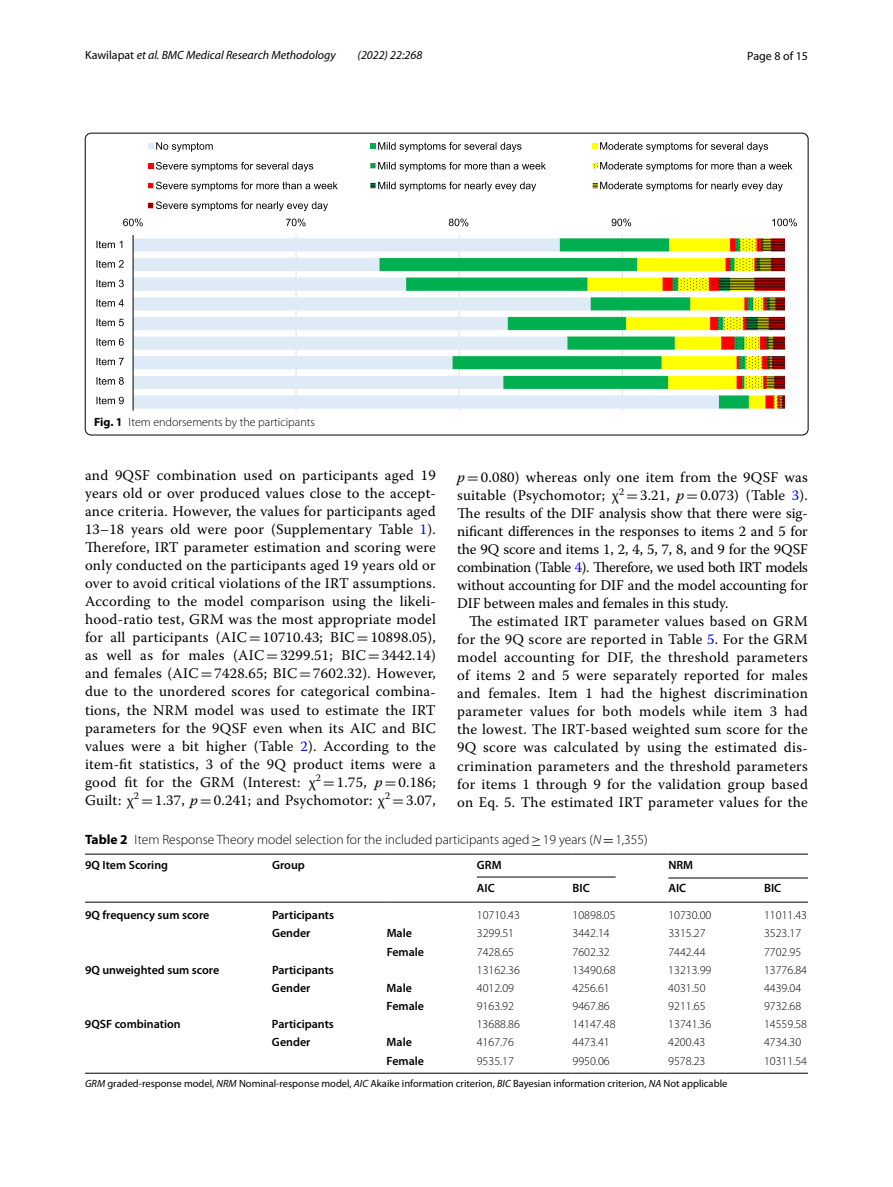
<style>
.page{position:relative;width:893px;height:1187px;background:#fff}
.page>*{position:absolute;margin:0;border:0;box-sizing:border-box;transform-origin:0 0}
.t1{font:14.7px/18px "Warnock Pro";letter-spacing:.015em;color:#000;text-align:justify}
.t2{font:300 13.5px "Myriad Pro";color:#000}
.t3{font:300 12px "Myriad Pro";color:#000}
.t4{font:600 12px "Myriad Pro";color:#000}
.t5{font:italic 12px "Myriad Pro";color:#000}
.t6{font:12px "Myriad Pro";color:#000}
.t7{font:10.5px "Myriad Pro";color:#000}
.s1{font-style:normal}
.s2{font-weight:700}
.s3{color:#00f}
.s4{font-family:"MTSY"}
.s5{font-style:italic}
.s6{font-family:"MTSY";font-weight:400}
</style>
<div class="page">
<img style="left:133px;top:163px;width:652px;height:248px">
<hr style="left:133px;top:235px;width:1px;height:175px;background:#000">
<svg style="left:123px;top:218px;width:20px;height:8px"></svg>
<svg style="left:286px;top:218px;width:20px;height:8px"></svg>
<svg style="left:449px;top:218px;width:19px;height:8px"></svg>
<svg style="left:612px;top:218px;width:19px;height:8px"></svg>
<svg style="left:772px;top:218px;width:25px;height:8px"></svg>
<svg style="left:96px;top:241px;width:26px;height:7px"></svg>
<svg style="left:96px;top:260px;width:28px;height:8px"></svg>
<svg style="left:96px;top:279px;width:28px;height:8px"></svg>
<svg style="left:96px;top:299px;width:28px;height:8px"></svg>
<svg style="left:96px;top:319px;width:28px;height:7px"></svg>
<svg style="left:96px;top:338px;width:28px;height:8px"></svg>
<svg style="left:96px;top:358px;width:28px;height:7px"></svg>
<svg style="left:96px;top:377px;width:28px;height:8px"></svg>
<svg style="left:96px;top:396px;width:28px;height:8px"></svg>
<svg style="left:148px;top:142px;width:65px;height:10px"></svg>
<svg style="left:370px;top:142px;width:151px;height:10px"></svg>
<svg style="left:592px;top:142px;width:176px;height:10px"></svg>
<svg style="left:148px;top:162px;width:165px;height:10px"></svg>
<svg style="left:378px;top:162px;width:168px;height:10px"></svg>
<svg style="left:600px;top:162px;width:192px;height:10px"></svg>
<svg style="left:156px;top:182px;width:182px;height:9px"></svg>
<svg style="left:378px;top:182px;width:158px;height:9px"></svg>
<svg style="left:600px;top:182px;width:183px;height:9px"></svg>
<svg style="left:156px;top:201px;width:172px;height:10px"></svg>
<hr style="left:85px;top:853px;width:187px;height:1px;background:#000">
<hr style="left:85px;top:901px;width:187px;height:1px;background:#000">
<hr style="left:272px;top:853px;width:115px;height:1px;background:#000">
<hr style="left:387px;top:853px;width:90px;height:1px;background:#000">
<hr style="left:272px;top:901px;width:115px;height:1px;background:#000">
<hr style="left:387px;top:901px;width:90px;height:1px;background:#000">
<hr style="left:477px;top:853px;width:96px;height:1px;background:#000">
<hr style="left:573px;top:853px;width:95px;height:1px;background:#000">
<hr style="left:668px;top:853px;width:96px;height:1px;background:#000">
<hr style="left:764px;top:853px;width:44px;height:1px;background:#000">
<hr style="left:477px;top:901px;width:96px;height:1px;background:#000">
<hr style="left:573px;top:901px;width:95px;height:1px;background:#000">
<hr style="left:668px;top:901px;width:96px;height:1px;background:#000">
<hr style="left:764px;top:901px;width:44px;height:1px;background:#000">
<hr style="left:85px;top:1072px;width:187px;height:1px;background:#000">
<hr style="left:272px;top:1072px;width:115px;height:1px;background:#000">
<hr style="left:387px;top:1072px;width:90px;height:1px;background:#000">
<hr style="left:477px;top:1072px;width:96px;height:1px;background:#000">
<hr style="left:573px;top:1072px;width:95px;height:1px;background:#000">
<hr style="left:668px;top:1072px;width:96px;height:1px;background:#000">
<hr style="left:764px;top:1072px;width:44px;height:1px;background:#000">
<hr style="left:477px;top:876px;width:139px;height:1px;background:#000">
<hr style="left:668px;top:877px;width:140px;height:1px;background:#000">
<p class="t5" style="left:85px;top:48px;width:252px"><span class="s1">Kawilapat</span> et al. BMC Medical Research Methodology</p>
<p class="t5" style="left:358px;top:48px;width:66px">(2022) 22:268</p>
<p class="t6" style="left:747px;top:48px;width:62px">Page 8 of 15</p>
<p class="t3" style="left:94px;top:415px;width:222px"><span class="s2">Fig. 1</span> Item endorsements by the participants</p>
<p class="t1" style="left:85px;top:466px;width:352px">and 9QSF combination used on participants aged 19 years old or over produced values close to the accept&shy;ance criteria. However, the values for participants aged 13–18 years old were poor (Supplementary Table <span class="s3">1</span>).<br>Therefore, IRT parameter estimation and scoring were only conducted on the participants aged 19 years old or over to avoid critical violations of the IRT assumptions.<br>According to the model comparison using the likeli&shy;hood-ratio test, GRM was the most appropriate model for all participants (AIC<span class="s4">=</span>10710.43; BIC<span class="s4">=</span>10898.05), as well as for males (AIC<span class="s4">=</span>3299.51; BIC<span class="s4">=</span>3442.14) and females (AIC<span class="s4">=</span>7428.65; BIC<span class="s4">=</span>7602.32). However, due to the unordered scores for categorical combina&shy;tions, the NRM model was used to estimate the IRT parameters for the 9QSF even when its AIC and BIC values were a bit higher (Table <span class="s3">2</span>). According to the item-fit statistics, 3 of the 9Q product items were a good fit for the GRM (Interest: χ<sup>2</sup> <span class="s4">=</span>1.75, <span class="s5">p</span><span class="s4">=</span>0.186; Guilt: χ<sup>2</sup> <span class="s4">=</span>1.37, <span class="s5">p</span><span class="s4">=</span>0.241; and Psychomotor: χ<sup>2</sup> <span class="s4">=</span>3.07,</p>
<p class="t1" style="left:457px;top:468px;width:352px"><span class="s5">p</span><span class="s4">=</span>0.080) whereas only one item from the 9QSF was suitable (Psychomotor; χ<sup>2</sup> <span class="s4">=</span>3.21, <span class="s5">p</span><span class="s4">=</span>0.073) (Table <span class="s3">3</span>).<br>The results of the DIF analysis show that there were sig&shy;nificant differences in the responses to items 2 and 5 for the 9Q score and items 1, 2, 4, 5, 7, 8, and 9 for the 9QSF combination (Table <span class="s3">4</span>). Therefore, we used both IRT models without accounting for DIF and the model accounting for DIF between males and females in this study.</p>
<p class="t1" style="left:457px;top:612px;width:352px;text-indent:12px">The estimated IRT parameter values based on GRM for the 9Q score are reported in Table <span class="s3">5</span>. For the GRM model accounting for DIF, the threshold parameters of items 2 and 5 were separately reported for males and females. Item 1 had the highest discrimination parameter values for both models while item 3 had the lowest. The IRT-based weighted sum score for the 9Q score was calculated by using the estimated dis&shy;crimination parameters and the threshold parameters for items 1 through 9 for the validation group based on Eq. 5. The estimated IRT parameter values for the</p>
<p class="t2" style="left:85px;top:832px;width:564px"><span class="s2">Table 2</span> Item Response Theory model selection for the included participants aged<span class="s6">≥</span>19 years (<span class="s5">N</span><span class="s6">=</span>1,355)</p>
<p class="t4" style="left:85px;top:856px;width:85px">9Q Item Scoring</p>
<p class="t4" style="left:272px;top:856px;width:34px">Group</p>
<p class="t4" style="left:477px;top:856px;width:26px">GRM</p>
<p class="t4" style="left:668px;top:856px;width:26px">NRM</p>
<p class="t4" style="left:477px;top:880px;width:19px">AIC</p>
<p class="t4" style="left:573px;top:880px;width:19px">BIC</p>
<p class="t4" style="left:668px;top:880px;width:19px">AIC</p>
<p class="t4" style="left:764px;top:880px;width:19px">BIC</p>
<p class="t4" style="left:85px;top:907px;width:126px">9Q frequency sum score</p>
<p class="t4" style="left:272px;top:907px;width:63px">Participants</p>
<p class="t3" style="left:477px;top:908px;width:45px">10710.43</p>
<p class="t3" style="left:573px;top:908px;width:45px">10898.05</p>
<p class="t3" style="left:668px;top:908px;width:45px">10730.00</p>
<p class="t3" style="left:764px;top:908px;width:45px">11011.43</p>
<p class="t4" style="left:272px;top:925px;width:40px">Gender</p>
<p class="t4" style="left:387px;top:925px;width:27px">Male</p>
<p class="t3" style="left:477px;top:926px;width:39px">3299.51</p>
<p class="t3" style="left:573px;top:926px;width:39px">3442.14</p>
<p class="t3" style="left:668px;top:926px;width:39px">3315.27</p>
<p class="t3" style="left:764px;top:926px;width:39px">3523.17</p>
<p class="t4" style="left:387px;top:943px;width:39px">Female</p>
<p class="t3" style="left:477px;top:944px;width:39px">7428.65</p>
<p class="t3" style="left:573px;top:944px;width:39px">7602.32</p>
<p class="t3" style="left:668px;top:944px;width:39px">7442.44</p>
<p class="t3" style="left:764px;top:944px;width:39px">7702.95</p>
<p class="t4" style="left:85px;top:962px;width:136px">9Q unweighted sum score</p>
<p class="t4" style="left:272px;top:962px;width:63px">Participants</p>
<p class="t3" style="left:477px;top:963px;width:45px">13162.36</p>
<p class="t3" style="left:573px;top:963px;width:45px">13490.68</p>
<p class="t3" style="left:668px;top:963px;width:45px">13213.99</p>
<p class="t3" style="left:764px;top:963px;width:45px">13776.84</p>
<p class="t4" style="left:272px;top:980px;width:40px">Gender</p>
<p class="t4" style="left:387px;top:980px;width:27px">Male</p>
<p class="t3" style="left:477px;top:981px;width:39px">4012.09</p>
<p class="t3" style="left:573px;top:981px;width:39px">4256.61</p>
<p class="t3" style="left:668px;top:981px;width:39px">4031.50</p>
<p class="t3" style="left:764px;top:981px;width:39px">4439.04</p>
<p class="t4" style="left:387px;top:998px;width:39px">Female</p>
<p class="t3" style="left:477px;top:999px;width:39px">9163.92</p>
<p class="t3" style="left:572px;top:999px;width:39px">9467.86</p>
<p class="t3" style="left:668px;top:999px;width:39px">9211.65</p>
<p class="t3" style="left:764px;top:999px;width:39px">9732.68</p>
<p class="t4" style="left:85px;top:1016px;width:97px">9QSF combination</p>
<p class="t4" style="left:272px;top:1016px;width:63px">Participants</p>
<p class="t3" style="left:477px;top:1017px;width:45px">13688.86</p>
<p class="t3" style="left:572px;top:1017px;width:45px">14147.48</p>
<p class="t3" style="left:668px;top:1017px;width:45px">13741.36</p>
<p class="t3" style="left:764px;top:1017px;width:45px">14559.58</p>
<p class="t4" style="left:272px;top:1034px;width:40px">Gender</p>
<p class="t4" style="left:387px;top:1034px;width:27px">Male</p>
<p class="t3" style="left:477px;top:1035px;width:39px">4167.76</p>
<p class="t3" style="left:572px;top:1035px;width:39px">4473.41</p>
<p class="t3" style="left:668px;top:1035px;width:39px">4200.43</p>
<p class="t3" style="left:764px;top:1035px;width:39px">4734.30</p>
<p class="t4" style="left:387px;top:1052px;width:39px">Female</p>
<p class="t3" style="left:477px;top:1053px;width:39px">9535.17</p>
<p class="t3" style="left:572px;top:1053px;width:39px">9950.06</p>
<p class="t3" style="left:668px;top:1053px;width:39px">9578.23</p>
<p class="t3" style="left:764px;top:1053px;width:45px">10311.54</p>
<p class="t7" style="left:85px;top:1076px;width:644px"><span class="s5">GRM</span> graded-response model, <span class="s5">NRM</span> Nominal-response model, <span class="s5">AIC</span> Akaike information criterion, <span class="s5">BIC</span> Bayesian information criterion, <span class="s5">NA</span> Not applicable</p>
</div>
